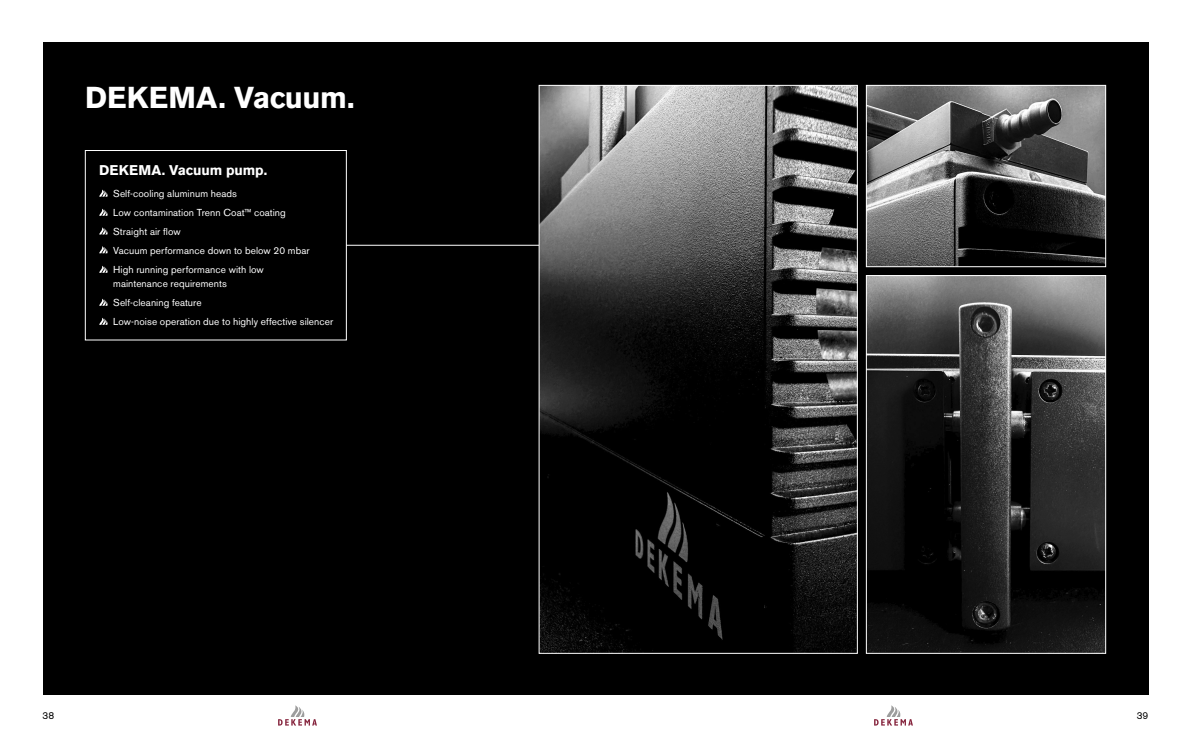
<style>
.page{position:relative;width:1191px;height:738px;background:#fff}
.page>*{position:absolute;margin:0;border:0;box-sizing:border-box;transform-origin:0 0}
.t1{font:700 30px "Akzidenz Grotesk BE";letter-spacing:.005em;color:#fff}
.t2{font:700 14px "Akzidenz Grotesk BE";color:#fff}
.t3{font:10px/19px "Akzidenz Grotesk BE";letter-spacing:.01em;color:#fff}
.t4{font:10px "Akzidenz Grotesk BE";color:#000}
</style>
<div class="page">
<div style="left:43px;top:43px;width:1105px;height:651px;background:#000"></div>
<svg style="left:278px;top:705px;width:39px;height:20px"></svg>
<svg style="left:874px;top:705px;width:39px;height:20px"></svg>
<svg style="left:99px;top:189px;width:9px;height:7px"></svg>
<svg style="left:99px;top:208px;width:9px;height:8px"></svg>
<svg style="left:99px;top:227px;width:9px;height:7px"></svg>
<svg style="left:99px;top:246px;width:9px;height:7px"></svg>
<svg style="left:99px;top:265px;width:9px;height:7px"></svg>
<svg style="left:99px;top:298px;width:9px;height:7px"></svg>
<svg style="left:99px;top:317px;width:9px;height:7px"></svg>
<div style="left:85px;top:150px;width:261px;height:190px;border:1px solid #fff"></div>
<hr style="left:346px;top:245px;width:234px;height:1px;background:#fff">
<img style="left:541px;top:87px;width:314px;height:564px">
<img style="left:868px;top:87px;width:236px;height:178px">
<div style="left:866px;top:85px;width:240px;height:182px;border:1px solid #fff"></div>
<img style="left:868px;top:277px;width:236px;height:374px">
<div style="left:866px;top:275px;width:240px;height:378px;border:1px solid #fff"></div>
<h1 class="t1" style="left:85px;top:80px;width:271px">DEKEMA. Vacuum.</h1>
<h2 class="t2" style="left:99px;top:162px;width:169px">DEKEMA. Vacuum pump.</h2>
<p class="t3" style="left:113px;top:183px;width:198px">Self-cooling aluminum heads<br>Low contamination Trenn Coat™ coating<br>Straight air flow<br>Vacuum performance down to below 20 mbar<br>High running performance with low</p>
<p class="t3" style="left:113px;top:273px;width:222px">maintenance requirements<br>Self-cleaning feature<br>Low-noise operation due to highly effective silencer</p>
<p class="t4" style="left:43px;top:709px;width:13px">38</p>
<p class="t4" style="left:1136px;top:709px;width:13px">39</p>
</div>
